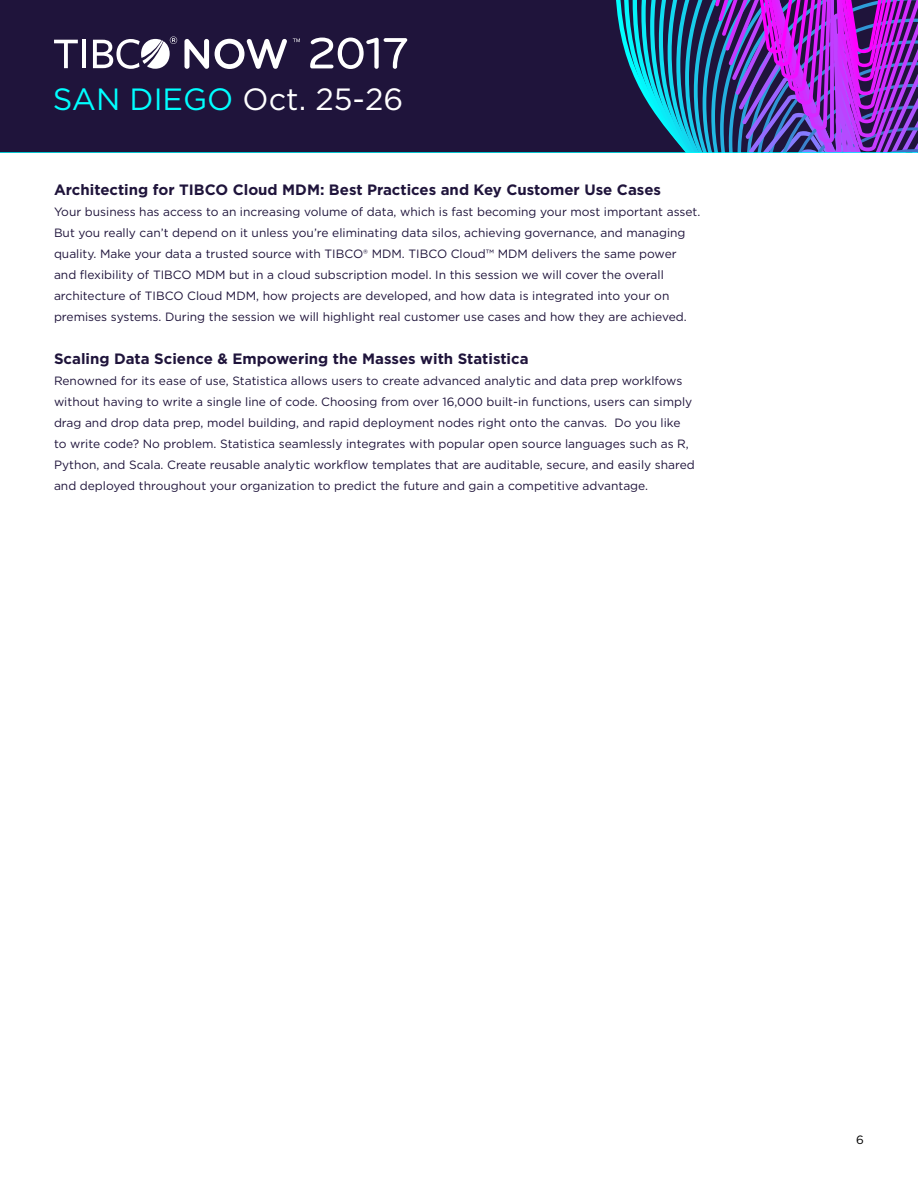
<style>
.page{position:relative;width:918px;height:1188px;background:#fff}
.page>*{position:absolute;margin:0;border:0;box-sizing:border-box;transform-origin:0 0}
.t1{font:30.75px "Gotham";color:#fff}
.t2{font:700 15px "Gotham";color:#1f143b}
.t3{font:12px/21px "Gotham";color:#1f143b}
.t4{font:12px "Gotham";color:#000}
.s1{color:#0ff}
</style>
<div class="page">
<div style="left:0;top:0;width:918px;height:153px;background:#1f143b"></div>
<svg style="left:616px;top:0;width:8px;height:48px"></svg>
<svg style="left:624px;top:0;width:9px;height:74px"></svg>
<svg style="left:633px;top:0;width:285px;height:152px"></svg>
<hr style="left:0;top:152px;width:918px;height:1px;background:#0ff">
<svg style="left:184px;top:39px;width:25px;height:30px"></svg>
<svg style="left:215px;top:39px;width:72px;height:30px"></svg>
<svg style="left:294px;top:39px;width:6px;height:3px"></svg>
<svg style="left:54px;top:40px;width:24px;height:28px"></svg>
<hr style="left:82px;top:40px;width:4px;height:28px;background:#fff">
<svg style="left:93px;top:36px;width:84px;height:33px"></svg>
<svg style="left:310px;top:38px;width:97px;height:31px"></svg>
<h1 class="t1" style="left:53px;top:80px;width:352px"><span class="s1">SAN DIEGO</span> Oct. 25-26</h1>
<p class="t2" style="left:54px;top:180px;width:609px">Architecting for TIBCO Cloud MDM: Best Practices and Key Customer Use Cases</p>
<p class="t3" style="left:54px;top:201px;width:648px">Your business has access to an increasing volume of data, which is fast becoming your most important asset.<br>But you really can’t depend on it unless you’re eliminating data silos, achieving governance, and managing quality. Make your data a trusted source with TIBCO® MDM. TIBCO Cloud™ MDM delivers the same power and flexibility of TIBCO MDM but in a cloud subscription model. In this session we will cover the overall architecture of TIBCO Cloud MDM, how projects are developed, and how data is integrated into your on premises systems. During the session we will highlight real customer use cases and how they are achieved.</p>
<p class="t2" style="left:54px;top:348px;width:476px">Scaling Data Science &amp; Empowering the Masses with Statistica</p>
<p class="t3" style="left:54px;top:370px;width:642px">Renowned for its ease of use, Statistica allows users to create advanced analytic and data prep worklfows without having to write a single line of code. Choosing from over 16,000 built-in functions, users can simply drag and drop data prep, model building, and rapid deployment nodes right onto the canvas. Do you like to write code? No problem. Statistica seamlessly integrates with popular open source languages such as R, Python, and Scala. Create reusable analytic workflow templates that are auditable, secure, and easily shared and deployed throughout your organization to predict the future and gain a competitive advantage.</p>
<p class="t4" style="left:856px;top:1132px;width:9px">6</p>
</div>
